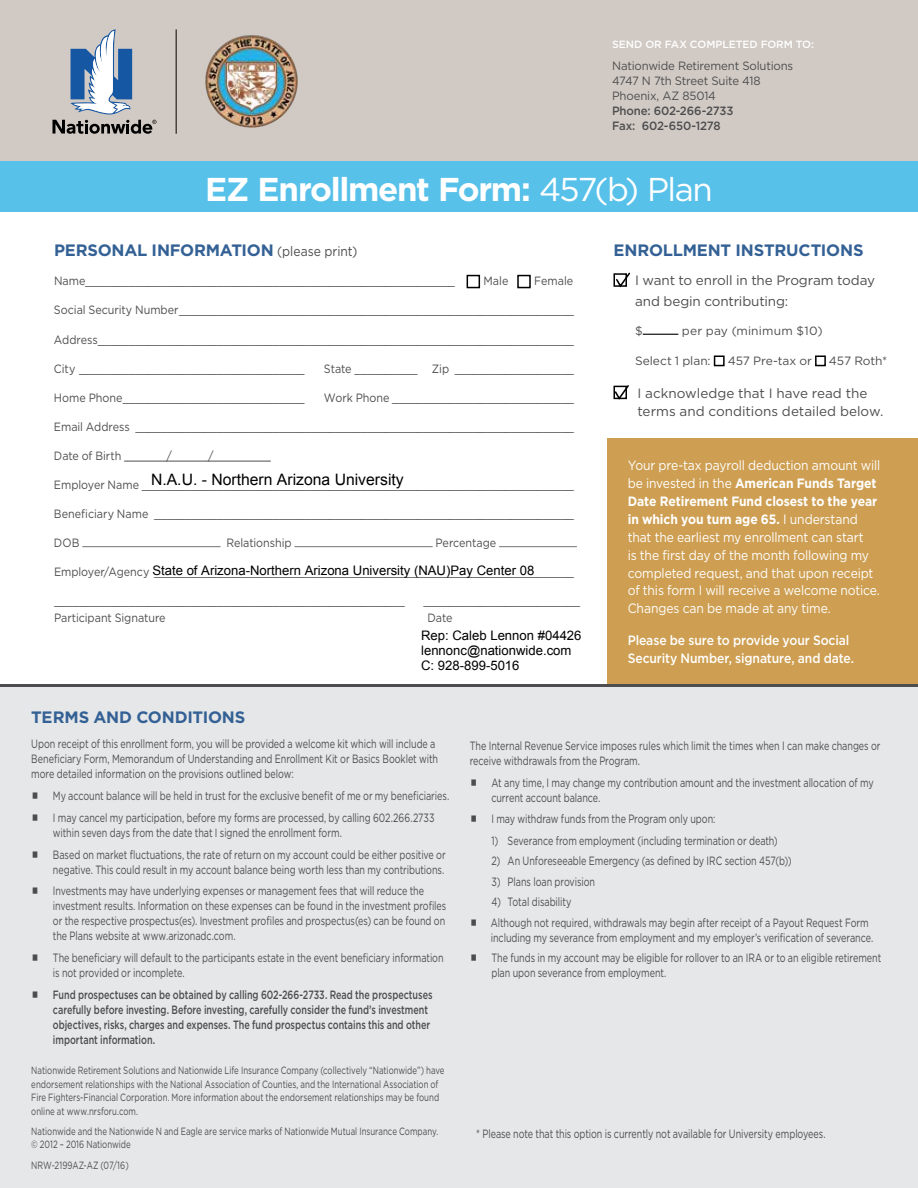
<style>
.page{position:relative;width:918px;height:1188px;background:#fff}
.page>*{position:absolute;margin:0;border:0;box-sizing:border-box;transform-origin:0 0}
.t1{font:700 33px "Gotham";letter-spacing:-.04em;color:#fff}
.t2{font:700 16.5px "Gotham";letter-spacing:-.01em;color:#346195}
.t3{font:15.75px "Arial";color:#000}
.t4{font:13.5px/18px "Gotham";letter-spacing:-.01em;color:#fff;scale:.9 1}
.t5{font:13.5px/21px "Gotham";letter-spacing:-.005em;color:#4d4d4f}
.t6{font:500 13.5px/18px "Gotham";letter-spacing:-.005em;color:#fff;scale:.9 1}
.t7{font:13.05px/15.1px "Arial";color:#000}
.t8{font:12px/15px "Gotham";letter-spacing:-.005em;color:#4d4d4f;scale:.75 1}
.t9{font:12px "Gotham";letter-spacing:-.005em;color:#4d4d4f;scale:.9 1}
.t10{font:500 12px/15px "Gotham";letter-spacing:-.005em;color:#4d4d4f;scale:.75 1}
.t11{font:12px/15px "Gotham";letter-spacing:-.005em;color:#4d4d4f;scale:.95 1}
.t12{font:500 12px/15px "Gotham";letter-spacing:-.005em;color:#4d4d4f;scale:.95 1}
.t13{font:12px "Gotham";letter-spacing:-.005em;color:#4d4d4f}
.t14{font:12px "Gotham";letter-spacing:.015em;color:#4d4d4f}
.t15{font:10.5px/13.5px "Gotham";color:#4d4d4f;scale:.75 1}
.t16{font:500 10.5px "Gotham";color:#fff}
.s1{font-weight:400}
.s2{font-weight:400;font-size:13.5px;color:#4d4d4f}
.s3{font-weight:700}
</style>
<div class="page">
<div style="left:608px;top:438px;width:310px;height:246px;background:#ce9f52"></div>
<div style="left:0;top:687px;width:918px;height:501px;background:#e6e7e8"></div>
<div style="left:0;top:0;width:918px;height:162px;background:#d1cac4"></div>
<hr style="left:124px;top:461px;width:147px;height:1px;background:#4d4d4f">
<div style="left:467px;top:275px;width:13px;height:13px;border:2px solid #000"></div>
<div style="left:517px;top:275px;width:14px;height:13px;border:2px solid #000"></div>
<hr style="left:82px;top:546px;width:139px;height:1px;background:#808285">
<hr style="left:294px;top:546px;width:139px;height:1px;background:#808285">
<hr style="left:499px;top:546px;width:78px;height:1px;background:#808285">
<div style="left:614px;top:273px;width:13px;height:14px;border:2px solid #000"></div>
<hr style="left:643px;top:334px;width:35px;height:1px;background:#000">
<div style="left:714px;top:356px;width:11px;height:10px;border:2px solid #000"></div>
<div style="left:815px;top:356px;width:11px;height:10px;border:2px solid #000"></div>
<div style="left:0;top:161px;width:918px;height:51px;background:#58c1e9"></div>
<hr style="left:0;top:684px;width:918px;height:3px;background:#4d4d4f">
<svg style="left:52px;top:29px;width:105px;height:105px"></svg>
<hr style="left:176px;top:29px;width:1px;height:105px;background:#000">
<img style="left:205px;top:35px;width:93px;height:93px;border-radius:46px">
<svg style="left:615px;top:272px;width:15px;height:16px"></svg>
<svg style="left:614px;top:385px;width:15px;height:15px"></svg>
<p class="t16" style="left:612px;top:38px;width:203px">SEND OR FAX COMPLETED FORM TO:</p>
<p class="t11" style="left:612px;top:58px;width:192px">Nationwide Retirement Solutions<br>4747 N 7th Street Suite 418<br>Phoenix, AZ 85014</p>
<p class="t12" style="left:612px;top:103px;width:129px">Phone: 602-266-2733<br>Fax: 602-650-1278</p>
<h1 class="t1" style="left:205px;top:167px;width:509px">EZ Enrollment Form: <span class="s1">457(b) Plan</span></h1>
<h2 class="t2" style="left:54px;top:239px;width:305px">PERSONAL INFORMATION <span class="s2">(please print)</span></h2>
<p class="t9" style="left:54px;top:273px;width:447px">Name___________________________________________________________</p>
<p class="t9" style="left:484px;top:273px;width:29px">Male</p>
<p class="t9" style="left:534px;top:273px;width:45px">Female</p>
<p class="t9" style="left:54px;top:302px;width:579px">Social Security Number_______________________________________________________________</p>
<p class="t9" style="left:54px;top:332px;width:579px">Address____________________________________________________________________________</p>
<p class="t9" style="left:54px;top:361px;width:280px">City ____________________________________</p>
<p class="t9" style="left:324px;top:361px;width:279px">State __________ Zip ___________________</p>
<p class="t9" style="left:54px;top:390px;width:280px">Home Phone_____________________________</p>
<p class="t9" style="left:324px;top:390px;width:279px">Work Phone _____________________________</p>
<p class="t9" style="left:54px;top:419px;width:579px">Email Address ______________________________________________________________________</p>
<p class="t9" style="left:54px;top:448px;width:76px">Date of Birth</p>
<p class="t9" style="left:166px;top:448px;width:8px">/</p>
<p class="t9" style="left:208px;top:448px;width:8px">/</p>
<p class="t9" style="left:54px;top:477px;width:579px">Employer Name _____________________________________________________________________</p>
<p class="t9" style="left:54px;top:506px;width:579px">Beneficiary Name ___________________________________________________________________</p>
<p class="t9" style="left:54px;top:535px;width:30px">DOB</p>
<p class="t9" style="left:226px;top:535px;width:74px">Relationship</p>
<p class="t9" style="left:436px;top:535px;width:69px">Percentage</p>
<p class="t9" style="left:54px;top:564px;width:579px">Employer/Agency ___________________________________________________________________</p>
<p class="t9" style="left:54px;top:593px;width:391px">________________________________________________________</p>
<p class="t9" style="left:424px;top:593px;width:176px">_________________________</p>
<p class="t9" style="left:54px;top:610px;width:126px">Participant Signature</p>
<p class="t9" style="left:428px;top:610px;width:29px">Date</p>
<h3 class="t3" style="left:151px;top:469px;width:254px">N.A.U. - Northern Arizona University</h3>
<p class="t7" style="left:152px;top:563px;width:383px">State of Arizona-Northern Arizona University (NAU)Pay Center 08</p>
<p class="t7" style="left:421px;top:628px;width:162px">Rep: Caleb Lennon #04426 lennonc@nationwide.com<br>C: 928-899-5016</p>
<h2 class="t2" style="left:614px;top:239px;width:252px">ENROLLMENT INSTRUCTIONS</h2>
<p class="t5" style="left:635px;top:270px;width:241px">I want to enroll in the Program today and begin contributing:</p>
<p class="t13" style="left:635px;top:323px;width:9px">$</p>
<p class="t14" style="left:682px;top:323px;width:142px">per pay (minimum $10)</p>
<p class="t13" style="left:635px;top:353px;width:77px">Select 1 plan:</p>
<p class="t13" style="left:728px;top:353px;width:86px">457 Pre-tax or</p>
<p class="t13" style="left:829px;top:353px;width:60px">457 Roth*</p>
<p class="t5" style="left:637px;top:384px;width:248px;line-height:18px">I acknowledge that I have read the terms and conditions detailed below.</p>
<p class="t4" style="left:628px;top:455px;width:282px">Your pre-tax payroll deduction amount will be invested in the <span class="s3">American Funds Target Date Retirement Fund closest to the year in which you turn age 65.</span> I understand that the earliest my enrollment can start<br>is the first day of the month following my completed request, and that upon receipt of this form I will receive a welcome notice.<br>Changes can be made at any time.</p>
<p class="t6" style="left:628px;top:631px;width:253px">Please be sure to provide your Social<br>Security Number, signature, and date.</p>
<h2 class="t2" style="left:31px;top:706px;width:216px">TERMS AND CONDITIONS</h2>
<p class="t8" style="left:31px;top:736px;width:544px">Upon receipt of this enrollment form, you will be provided a welcome kit which will include a<br>Beneficiary Form, Memorandum of Understanding and Enrollment Kit or Basics Booklet with more detailed information on the provisions outlined below:</p>
<p class="t8" style="left:53px;top:785px;width:530px;line-height:21.8px">My account balance will be held in trust for the exclusive benefit of me or my beneficiaries.<br>I may cancel my participation, before my forms are processed, by calling 602.266.2733</p>
<p class="t8" style="left:53px;top:822px;width:525px;line-height:21.8px">within seven days from the date that I signed the enrollment form.<br>Based on market fluctuations, the rate of return on my account could be either positive or</p>
<p class="t8" style="left:53px;top:858px;width:523px;line-height:21.8px">negative. This could result in my account balance being worth less than my contributions.<br>Investments may have underlying expenses or management fees that will reduce the</p>
<p class="t8" style="left:53px;top:898px;width:526px;text-align:justify">investment results. Information on these expenses can be found in the investment profiles or the respective prospectus(es). Investment profiles and prospectus(es) can be found on the Plans website at www.arizonadc.com.</p>
<p class="t8" style="left:53px;top:950px;width:522px">The beneficiary will default to the participants estate in the event beneficiary information is not provided or incomplete.</p>
<p class="t10" style="left:53px;top:987px;width:508px">Fund prospectuses can be obtained by calling 602-266-2733. Read the prospectuses carefully before investing. Before investing, carefully consider the fund’s investment objectives, risks, charges and expenses. The fund prospectus contains this and other important information.</p>
<p class="t15" style="left:31px;top:1063px;width:553px">Nationwide Retirement Solutions and Nationwide Life Insurance Company (collectively “Nationwide”) have endorsement relationships with the National Association of Counties, and the International Association of Fire Fighters-Financial Corporation. More information about the endorsement relationships may be found online at www.nrsforu.com.</p>
<p class="t15" style="left:31px;top:1124px;width:544px">Nationwide and the Nationwide N and Eagle are service marks of Nationwide Mutual Insurance Company. © 2012 – 2016 Nationwide</p>
<p class="t15" style="left:31px;top:1158px;width:131px">NRW-2199AZ-AZ (07/16)</p>
<p class="t8" style="left:470px;top:738px;width:549px">The Internal Revenue Service imposes rules which limit the times when I can make changes or receive withdrawals from the Program.</p>
<p class="t8" style="left:491px;top:775px;width:511px">At any time, I may change my contribution amount and the investment allocation of my current account balance.</p>
<p class="t8" style="left:491px;top:811px;width:300px">I may withdraw funds from the Program only upon:</p>
<p class="t8" style="left:491px;top:833px;width:383px">1) Severance from employment (including termination or death)</p>
<p class="t8" style="left:491px;top:853px;width:402px">2) An Unforeseeable Emergency (as defined by IRC section 457(b))</p>
<p class="t8" style="left:491px;top:874px;width:140px">3) Plans loan provision</p>
<p class="t8" style="left:491px;top:892px;width:505px;line-height:20.4px">4) Total disability<br>Although not required, withdrawals may begin after receipt of a Payout Request Form</p>
<p class="t8" style="left:491px;top:927px;width:522px;line-height:20.4px">including my severance from employment and my employer’s verification of severance.<br>The funds in my account may be eligible for rollover to an IRA or to an eligible retirement</p>
<p class="t8" style="left:491px;top:965px;width:235px">plan upon severance from employment.</p>
<p class="t8" style="left:476px;top:1126px;width:467px">* Please note that this option is currently not available for University employees.</p>
</div>
